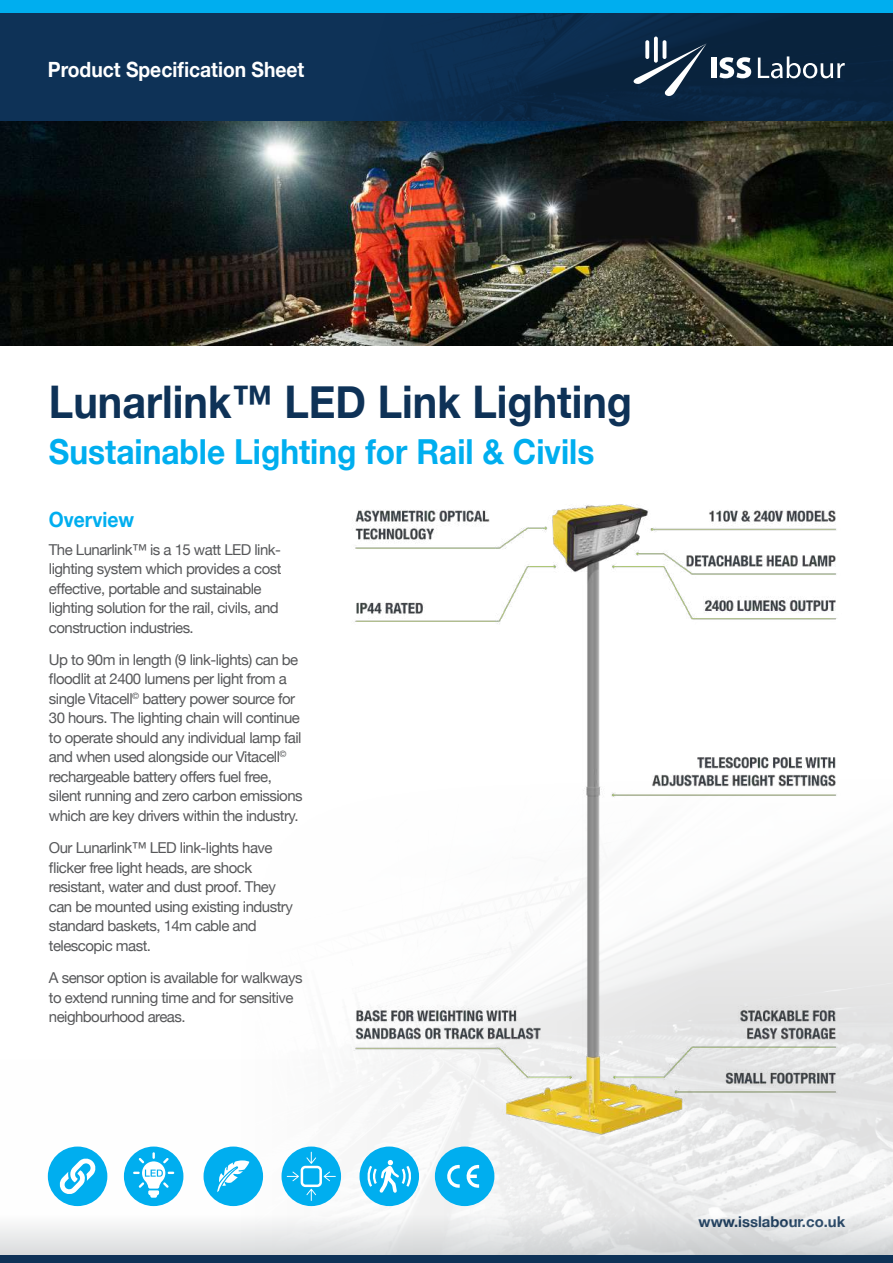
<style>
.page{position:relative;width:893px;height:1263px;background:#fff}
.page>*{position:absolute;margin:0;border:0;box-sizing:border-box;transform-origin:0 0}
.t1{font:700 45px "Helvetica Neue";color:#0e3257;scale:.92 1}
.t2{font:700 34.5px "Helvetica Neue";color:#00aeef;scale:.92 1}
.t3{font:700 21px "Helvetica Neue";color:#fff;scale:.92 1}
.t4{font:700 21px "Helvetica Neue";color:#00aeef;scale:.92 1}
.t5{font:15px/19.5px "Helvetica Neue";letter-spacing:-.035em;color:#57585a}
.t6{font:700 14.85px "Helvetica Neue";color:#0e3257}
</style>
<div class="page">
<img style="left:0;top:121px;width:893px;height:224px">
<div style="left:0;top:0;width:893px;height:121px;background:#0e3257"></div>
<img style="left:326px;top:12px;width:567px;height:109px">
<hr style="left:663px;top:40px;width:3px;height:19px;background:#fff;border-radius:2px">
<svg style="left:654px;top:37px;width:4px;height:26px"></svg>
<div style="left:711px;top:58px;width:5px;height:20px;background:#fff"></div>
<svg style="left:719px;top:57px;width:32px;height:21px"></svg>
<svg style="left:758px;top:56px;width:87px;height:22px;background:#4b5e71"></svg>
<svg style="left:630px;top:43px;width:77px;height:56px;background:#334a60"></svg>
<div style="left:0;top:0;width:893px;height:12px;background:#00aeef"></div>
<svg style="left:0;top:1059px;width:893px;height:196px"></svg>
<div style="left:0;top:1255px;width:893px;height:8px;background:#0e3257"></div>
<div style="left:435px;top:1146px;width:59px;height:60px;background:#00aeef;border-radius:50%"></div>
<svg style="left:466px;top:1164px;width:13px;height:24px"></svg>
<svg style="left:447px;top:1164px;width:13px;height:24px"></svg>
<div style="left:48px;top:1146px;width:59px;height:60px;background:#00aeef;border-radius:50%"></div>
<svg style="left:59px;top:1158px;width:37px;height:36px"></svg>
<div style="left:204px;top:1146px;width:59px;height:60px;background:#00aeef;border-radius:50%"></div>
<svg style="left:217px;top:1160px;width:32px;height:32px"></svg>
<div style="left:124px;top:1146px;width:59px;height:60px;background:#00aeef;border-radius:50%"></div>
<svg style="left:133px;top:1152px;width:41px;height:46px"></svg>
<div style="left:281px;top:1146px;width:60px;height:60px;background:#00aeef;border-radius:50%"></div>
<svg style="left:306px;top:1152px;width:10px;height:12px"></svg>
<div style="left:301px;top:1166px;width:21px;height:21px;border:3px solid #fff;border-radius:4px"></div>
<svg style="left:324px;top:1171px;width:12px;height:10px"></svg>
<svg style="left:287px;top:1171px;width:12px;height:10px"></svg>
<svg style="left:306px;top:1189px;width:10px;height:12px"></svg>
<div style="left:359px;top:1146px;width:60px;height:60px;background:#00aeef;border-radius:50%"></div>
<svg style="left:367px;top:1160px;width:44px;height:33px"></svg>
<img style="left:347px;top:504px;width:496px;height:655px">
<h3 class="t3" style="left:48px;top:53px;width:280px">Product Specification Sheet</h3>
<h1 class="t1" style="left:49px;top:367px;width:635px">Lunarlink™ LED Link Lighting</h1>
<h2 class="t2" style="left:49px;top:425px;width:594px">Sustainable Lighting for Rail &amp; Civils</h2>
<h3 class="t4" style="left:49px;top:503px;width:94px">Overview</h3>
<p class="t5" style="left:49px;top:540px;width:234px">The Lunarlink™ is a 15 watt LED link&shy;lighting system which provides a cost effective, portable and sustainable lighting solution for the rail, civils, and construction industries.</p>
<p class="t5" style="left:49px;top:651px;width:255px">Up to 90m in length (9 link-lights) can be floodlit at 2400 lumens per light from a single Vitacell<sup>©</sup> battery power source for 30 hours. The lighting chain will continue to operate should any individual lamp fail and when used alongside our Vitacell<sup>© </sup>rechargeable battery offers fuel free, silent running and zero carbon emissions which are key drivers within the industry.</p>
<p class="t5" style="left:49px;top:839px;width:245px">Our Lunarlink™ LED link-lights have flicker free light heads, are shock resistant, water and dust proof. They can be mounted using existing industry standard baskets, 14m cable and telescopic mast.</p>
<p class="t5" style="left:49px;top:969px;width:255px">A sensor option is available for walkways to extend running time and for sensitive neighbourhood areas.</p>
<p class="t6" style="left:698px;top:1210px;width:148px">www.isslabour.co.uk</p>
</div>
